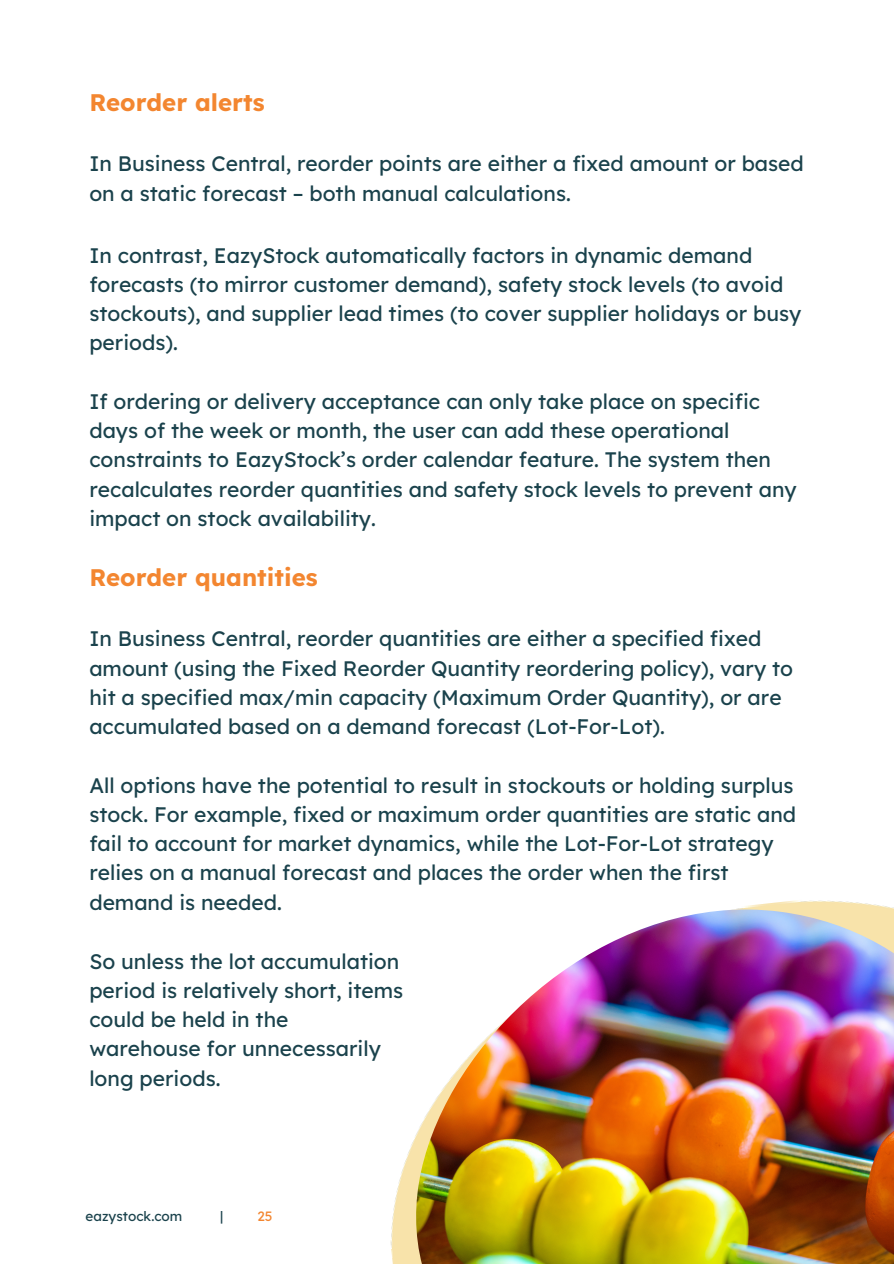
<style>
.page{position:relative;width:894px;height:1264px;background:#fff}
.page>*{position:absolute;margin:0;border:0;box-sizing:border-box;transform-origin:0 0}
.t1{font:700 24px "Lexend";color:#f38630}
.t2{font:21px/29.2px "Lexend";color:#1a424c}
.t3{font:13.5px "Lexend";color:#1a424c}
.t4{font:13.5px "Lexend";color:#f38630}
</style>
<div class="page">
<img style="left:390px;top:900px;width:503px;height:363px">
<img style="left:416px;top:909px;width:477px;height:354px">
<h2 class="t1" style="left:89px;top:87px;width:177px">Reorder alerts</h2>
<h2 class="t2" style="left:89px;top:149px;width:715px">In Business Central, reorder points are either a fixed amount or based on a static forecast – both manual calculations.</h2>
<h1 class="t2" style="left:89px;top:240px;width:713px">In contrast, EazyStock automatically factors in dynamic demand forecasts (to mirror customer demand), safety stock levels (to avoid stockouts), and supplier lead times (to cover supplier holidays or busy periods).</h1>
<h2 class="t2" style="left:89px;top:386px;width:708px">If ordering or delivery acceptance can only take place on specific days of the week or month, the user can add these operational constraints to EazyStock’s order calendar feature. The system then recalculates reorder quantities and safety stock levels to prevent any impact on stock availability.</h2>
<h2 class="t1" style="left:89px;top:561px;width:230px">Reorder quantities</h2>
<p class="t2" style="left:89px;top:624px;width:705px">In Business Central, reorder quantities are either a specified fixed amount (using the Fixed Reorder Quantity reordering policy), vary to hit a specified max/min capacity (Maximum Order Quantity), or are accumulated based on a demand forecast (Lot-For-Lot).</p>
<p class="t2" style="left:89px;top:770px;width:708px">All options have the potential to result in stockouts or holding surplus stock. For example, fixed or maximum order quantities are static and fail to account for market dynamics, while the Lot-For-Lot strategy relies on a manual forecast and places the order when the first demand is needed.</p>
<p class="t2" style="left:89px;top:946px;width:315px">So unless the lot accumulation period is relatively short, items could be held in the warehouse for unnecessarily long periods.</p>
<h2 class="t3" style="left:86px;top:1206px;width:98px">eazystock.com</h2>
<h2 class="t3" style="left:220px;top:1206px;width:5px">|</h2>
<h2 class="t4" style="left:257px;top:1206px;width:17px">25</h2>
</div>
